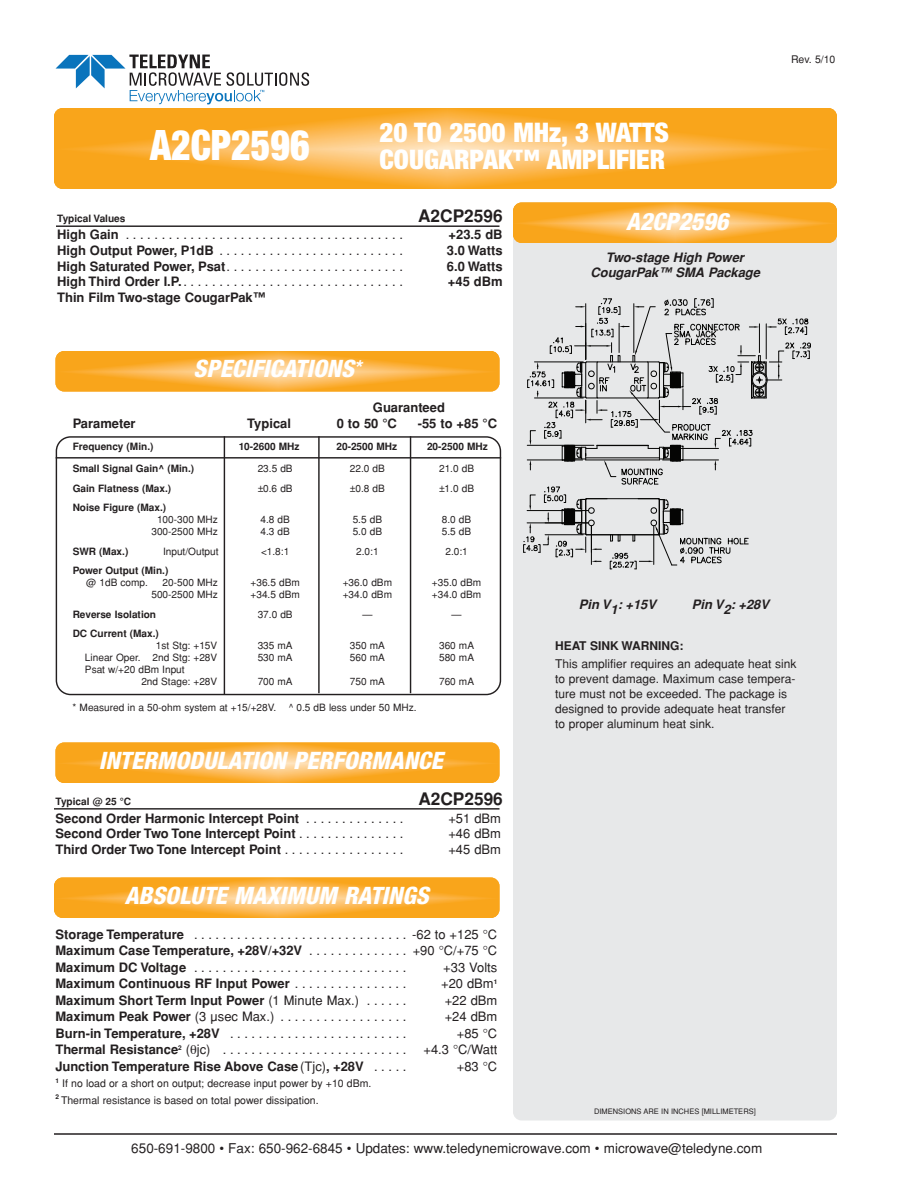
<style>
.page{position:relative;width:918px;height:1188px;background:#fff}
.page>*{position:absolute;margin:0;border:0;box-sizing:border-box;transform-origin:0 0}
.t1{font:900 condensed 42px "Helvetica Neue";color:#fff;scale:.9 1}
.t2{font:900 condensed 27px/27.3px "Helvetica Neue";color:#fff}
.t3{font:italic 800 condensed 24px "Helvetica Neue";color:#fff}
.t4{font:700 17.25px "Helvetica";color:#231f20}
.t5{font:13.5px "Helvetica";color:#231f20}
.t6{font:12.9px/16.5px "Helvetica";color:#231f20;text-align:justify}
.t7{font:700 12.9px "Helvetica";color:#231f20}
.t8{font:italic 700 12.9px/15.6px "Helvetica";color:#231f20;text-align:center}
.t9{font:12px/15px "Helvetica";color:#231f20}
.t10{font:700 12px "Helvetica";color:#231f20}
.t11{font:10.5px/16.5px "Helvetica";color:#231f20}
.t12{font:10.05px/12px "Helvetica";color:#231f20}
.t13{font:700 10.05px "Helvetica";color:#231f20}
.t14{font:7.5px "Helvetica";color:#231f20}
.s1{font-weight:700}
.s2{font-weight:400}
</style>
<div class="page">
<svg style="left:54px;top:108px;width:783px;height:81px;background:#fab03b"></svg>
<hr style="left:54px;top:1133px;width:783px;height:2px;background:#231f20">
<div style="left:513px;top:202px;width:324px;height:918px;background:#e7e8e9;border-radius:9px"></div>
<svg style="left:513px;top:202px;width:324px;height:41px;background:#fab13d"></svg>
<svg style="left:56px;top:351px;width:444px;height:41px;background:#fab13d"></svg>
<svg style="left:56px;top:742px;width:444px;height:41px;background:#fab13d"></svg>
<svg style="left:54px;top:878px;width:446px;height:40px;background:#fab13c"></svg>
<svg style="left:56px;top:55px;width:253px;height:49px"></svg>
<hr style="left:56px;top:225px;width:444px;height:2px;background:#231f20">
<svg style="left:56px;top:436px;width:445px;height:259px"></svg>
<hr style="left:56px;top:457px;width:445px;height:2px;background:#231f20">
<hr style="left:224px;top:436px;width:1px;height:258px;background:#231f20">
<hr style="left:318px;top:436px;width:2px;height:257px;background:#231f20">
<hr style="left:410px;top:436px;width:1px;height:257px;background:#231f20">
<hr style="left:54px;top:808px;width:446px;height:2px;background:#231f20">
<svg style="left:523px;top:298px;width:288px;height:272px"></svg>
<h1 class="t1" style="left:150px;top:130px;width:179px">A2CP2596</h1>
<h2 class="t2" style="left:380px;top:121px;width:291px">20 TO 2500 MHz, 3 WATTS<br>COUGARPAK™ AMPLIFIER</h2>
<p class="t13" style="left:57px;top:212px;width:70px">Typical Values</p>
<h3 class="t4" style="left:418px;top:206px;width:86px">A2CP2596</h3>
<p class="t6" style="left:57px;top:227px;width:347px"><span class="s1">High Gain</span> . . . . . . . . . . . . . . . . . . . . . . . . . . . . . . . . . . . . . . .</p>
<p class="t7" style="left:449px;top:227px;width:56px">+23.5 dB</p>
<p class="t6" style="left:57px;top:242px;width:347px"><span class="s1">High Output Power, P1dB</span> . . . . . . . . . . . . . . . . . . . . . . . . . .</p>
<p class="t7" style="left:447px;top:243px;width:57px">3.0 Watts</p>
<p class="t6" style="left:57px;top:258px;width:347px"><span class="s1">High Saturated Power, Psat</span>. . . . . . . . . . . . . . . . . . . . . . . . .</p>
<p class="t7" style="left:447px;top:259px;width:57px">6.0 Watts</p>
<p class="t6" style="left:57px;top:273px;width:347px"><span class="s1">High Third Order I.P.</span>. . . . . . . . . . . . . . . . . . . . . . . . . . . . . . .</p>
<p class="t7" style="left:448px;top:274px;width:56px">+45 dBm</p>
<p class="t7" style="left:57px;top:290px;width:210px">Thin Film Two-stage CougarPak™</p>
<h3 class="t3" style="left:194px;top:360px;width:169px">SPECIFICATIONS<sup>*</sup></h3>
<p class="t7" style="left:373px;top:400px;width:74px">Guaranteed</p>
<p class="t7" style="left:73px;top:416px;width:64px">Parameter</p>
<p class="t7" style="left:247px;top:416px;width:45px">Typical</p>
<p class="t7" style="left:337px;top:416px;width:62px">0 to 50 °C</p>
<p class="t7" style="left:418px;top:416px;width:81px">-55 to +85 °C</p>
<p class="t13" style="left:73px;top:441px;width:82px">Frequency (Min.)</p>
<p class="t13" style="left:239px;top:441px;width:62px">10-2600 MHz</p>
<p class="t13" style="left:336px;top:441px;width:62px">20-2500 MHz</p>
<p class="t13" style="left:427px;top:441px;width:62px">20-2500 MHz</p>
<h3 class="t3" style="left:626px;top:213px;width:104px">A2CP2596</h3>
<p class="t8" style="left:590px;top:249px;width:171px">Two-stage High Power<br>CougarPak™ SMA Package</p>
<p class="t11" style="left:791px;top:51px;width:46px">Rev. 5/10</p>
<p class="t13" style="left:73px;top:463px;width:123px">Small Signal Gain^ (Min.)</p>
<p class="t12" style="left:258px;top:463px;width:37px">23.5 dB</p>
<p class="t12" style="left:350px;top:463px;width:37px">22.0 dB</p>
<p class="t12" style="left:439px;top:463px;width:37px">21.0 dB</p>
<p class="t13" style="left:73px;top:483px;width:100px">Gain Flatness (Max.)</p>
<p class="t12" style="left:258px;top:483px;width:36px">±0.6 dB</p>
<p class="t12" style="left:350px;top:483px;width:36px">±0.8 dB</p>
<p class="t12" style="left:439px;top:483px;width:36px">±1.0 dB</p>
<p class="t13" style="left:73px;top:502px;width:95px">Noise Figure (Max.)</p>
<p class="t12" style="left:157px;top:514px;width:62px">100-300 MHz</p>
<p class="t12" style="left:260px;top:514px;width:31px">4.8 dB</p>
<p class="t12" style="left:353px;top:514px;width:31px">5.5 dB</p>
<p class="t12" style="left:442px;top:514px;width:31px">8.0 dB</p>
<p class="t12" style="left:151px;top:526px;width:68px">300-2500 MHz</p>
<p class="t12" style="left:260px;top:526px;width:31px">4.3 dB</p>
<p class="t12" style="left:353px;top:526px;width:31px">5.0 dB</p>
<p class="t12" style="left:442px;top:526px;width:31px">5.5 dB</p>
<p class="t13" style="left:73px;top:546px;width:57px">SWR (Max.)</p>
<p class="t12" style="left:163px;top:546px;width:57px">Input/Output</p>
<p class="t12" style="left:261px;top:546px;width:30px">&lt;1.8:1</p>
<p class="t12" style="left:356px;top:546px;width:24px">2.0:1</p>
<p class="t12" style="left:445px;top:546px;width:24px">2.0:1</p>
<p class="t13" style="left:73px;top:565px;width:97px">Power Output (Min.)</p>
<p class="t12" style="left:86px;top:577px;width:63px">@ 1dB comp.</p>
<p class="t12" style="left:163px;top:577px;width:57px">20-500 MHz</p>
<p class="t12" style="left:251px;top:577px;width:51px">+36.5 dBm</p>
<p class="t12" style="left:343px;top:577px;width:51px">+36.0 dBm</p>
<p class="t12" style="left:432px;top:577px;width:51px">+35.0 dBm</p>
<p class="t12" style="left:151px;top:589px;width:68px">500-2500 MHz</p>
<p class="t12" style="left:251px;top:589px;width:51px">+34.5 dBm</p>
<p class="t12" style="left:343px;top:589px;width:51px">+34.0 dBm</p>
<p class="t12" style="left:432px;top:589px;width:51px">+34.0 dBm</p>
<p class="t13" style="left:73px;top:609px;width:85px">Reverse Isolation</p>
<p class="t12" style="left:258px;top:609px;width:37px">37.0 dB</p>
<p class="t12" style="left:362px;top:609px;width:12px">—</p>
<p class="t12" style="left:452px;top:609px;width:12px">—</p>
<p class="t13" style="left:73px;top:628px;width:88px">DC Current (Max.)</p>
<p class="t12" style="left:156px;top:640px;width:63px">1st Stg: +15V</p>
<p class="t12" style="left:258px;top:640px;width:37px">335 mA</p>
<p class="t12" style="left:350px;top:640px;width:37px">350 mA</p>
<p class="t12" style="left:439px;top:640px;width:37px">360 mA</p>
<p class="t12" style="left:85px;top:652px;width:134px">Linear Oper. 2nd Stg: +28V</p>
<p class="t12" style="left:258px;top:652px;width:37px">530 mA</p>
<p class="t12" style="left:350px;top:652px;width:37px">560 mA</p>
<p class="t12" style="left:439px;top:652px;width:37px">580 mA</p>
<p class="t12" style="left:141px;top:664px;width:77px;text-indent:-56px">Psat w/+20 dBm Input<br>2nd Stage: +28V</p>
<p class="t12" style="left:258px;top:676px;width:37px">700 mA</p>
<p class="t12" style="left:350px;top:676px;width:37px">750 mA</p>
<p class="t12" style="left:439px;top:676px;width:37px">760 mA</p>
<p class="t12" style="left:73px;top:701px;width:346px">* Measured in a 50-ohm system at +15/+28V. ^ 0.5 dB less under 50 MHz.</p>
<h3 class="t3" style="left:99px;top:751px;width:346px">INTERMODULATION PERFORMANCE</h3>
<p class="t13" style="left:56px;top:795px;width:77px">Typical @ 25 °C</p>
<h3 class="t4" style="left:418px;top:789px;width:86px">A2CP2596</h3>
<p class="t7" style="left:56px;top:811px;width:350px">Second Order Harmonic Intercept Point <span class="s2">. . . . . . . . . . . . . .</span></p>
<p class="t6" style="left:448px;top:810px;width:54px">+51 dBm</p>
<p class="t7" style="left:55px;top:826px;width:350px">Second Order Two Tone Intercept Point <span class="s2">. . . . . . . . . . . . . . .</span></p>
<p class="t6" style="left:448px;top:825px;width:54px">+46 dBm</p>
<p class="t7" style="left:55px;top:842px;width:350px">Third Order Two Tone Intercept Point <span class="s2">. . . . . . . . . . . . . . . . .</span></p>
<p class="t6" style="left:448px;top:841px;width:54px">+45 dBm</p>
<h3 class="t3" style="left:125px;top:886px;width:305px">ABSOLUTE MAXIMUM RATINGS</h3>
<p class="t6" style="left:55px;top:926px;width:443px"><span class="s1">Storage Temperature</span> . . . . . . . . . . . . . . . . . . . . . . . . . . . . . . -62 to +125 °C <span class="s1">Maximum Case Temperature, +28V/+32V</span> . . . . . . . . . . . . . . +90 °C/+75 °C <span class="s1">Maximum DC Voltage</span> . . . . . . . . . . . . . . . . . . . . . . . . . . . . . .</p>
<p class="t6" style="left:443px;top:959px;width:56px">+33 Volts</p>
<p class="t7" style="left:55px;top:976px;width:352px">Maximum Continuous RF Input Power <span class="s2">. . . . . . . . . . . . . . . .</span></p>
<p class="t6" style="left:441px;top:976px;width:58px">+20 dBm<sup>1</sup></p>
<p class="t7" style="left:56px;top:993px;width:352px">Maximum Short Term Input Power <span class="s2">(1 Minute Max.) . . . . . .</span></p>
<p class="t6" style="left:445px;top:992px;width:54px">+22 dBm</p>
<p class="t6" style="left:55px;top:1009px;width:353px"><span class="s1">Maximum Peak Power</span> (3 µsec Max.) . . . . . . . . . . . . . . . . . .</p>
<p class="t6" style="left:445px;top:1009px;width:54px">+24 dBm</p>
<p class="t6" style="left:55px;top:1025px;width:353px"><span class="s1">Burn-in Temperature, +28V</span> . . . . . . . . . . . . . . . . . . . . . . . . .</p>
<p class="t6" style="left:457px;top:1025px;width:42px">+85 °C</p>
<p class="t6" style="left:55px;top:1042px;width:353px"><span class="s1">Thermal Resistance</span><sup>2</sup> ( jc) . . . . . . . . . . . . . . . . . . . . . . . . . .</p>
<p class="t6" style="left:423px;top:1042px;width:75px">+4.3 °C/Watt</p>
<p class="t7" style="left:55px;top:1059px;width:352px">Junction Temperature Rise Above Case<span class="s2">(Tjc)</span>, +28V <span class="s2">. . . . .</span></p>
<p class="t6" style="left:457px;top:1058px;width:42px">+83 °C</p>
<p class="t11" style="left:56px;top:1076px;width:317px"><sup>1</sup> If no load or a short on output; decrease input power by +10 dBm.<br><sup>2</sup> Thermal resistance is based on total power dissipation.</p>
<p class="t8" style="left:579px;top:597px;width:79px">Pin V1: +15V</p>
<p class="t8" style="left:692px;top:597px;width:79px">Pin V2: +28V</p>
<p class="t10" style="left:555px;top:639px;width:130px">HEAT SINK WARNING:</p>
<p class="t9" style="left:555px;top:656px;width:243px">This amplifier requires an adequate heat sink to prevent damage. Maximum case tempera&shy;ture must not be exceeded. The package is designed to provide adequate heat transfer to proper aluminum heat sink.</p>
<p class="t14" style="left:594px;top:1107px;width:163px">DIMENSIONS ARE IN INCHES [MILLIMETERS]</p>
<p class="t5" style="left:131px;top:1140px;width:632px">650-691-9800 • Fax: 650-962-6845 • Updates: www.teledynemicrowave.com • microwave@teledyne.com</p>
</div>
